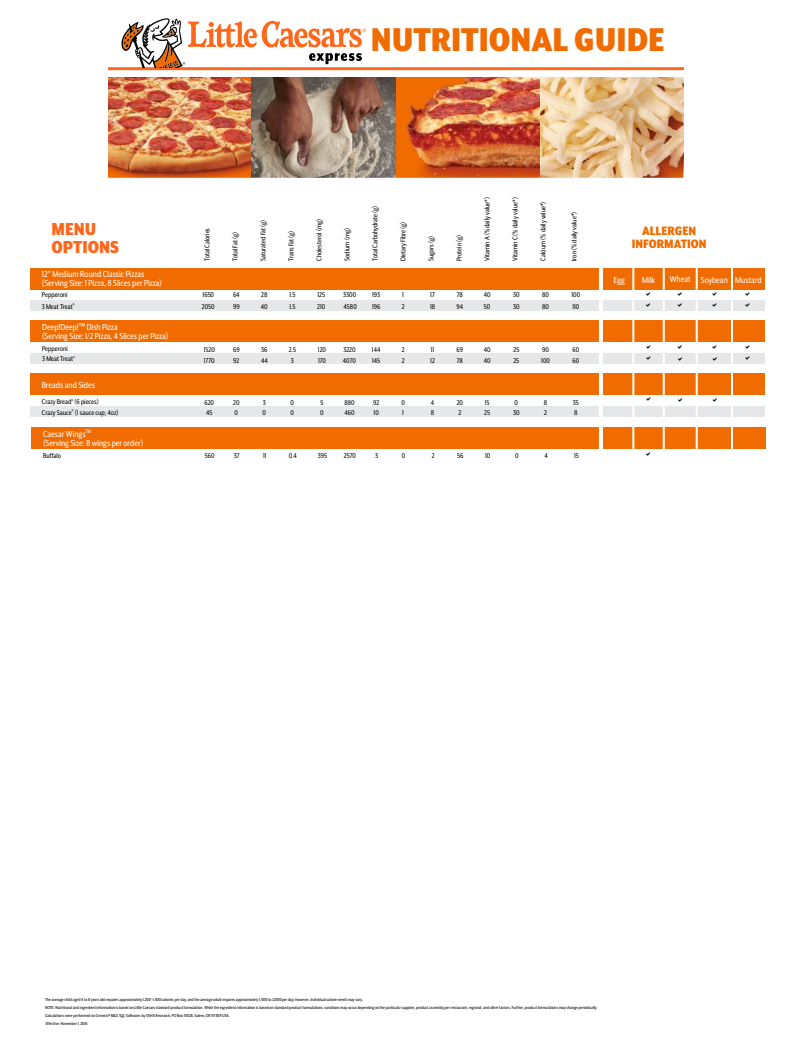
<style>
.page{position:relative;width:792px;height:1044px;background:#fff}
.page>*{position:absolute;margin:0;border:0;box-sizing:border-box;transform-origin:0 0}
.t1{font:900 38px "Mr Eaves XL San Nar OT";color:#f16c00}
.t2{font:900 20px/18px "Mr Eaves XL San Nar OT";color:#ff671d}
.t3{font:900 14px/12.8px "Mr Eaves XL San Nar OT";color:#f16c00;text-align:center}
.t4{font:10px/9px "Mr Eaves XL San Nar OT";color:#fff}
.t5{font:8px/10px "Mr Eaves XL San Nar OT";color:#000}
.t6{font:5px/8px "Mr Eaves XL San Nar OT";color:#000}
</style>
<div class="page">
<img style="left:252px;top:78px;width:431px;height:100px">
<img style="left:108px;top:78px;width:144px;height:100px">
<img style="left:396px;top:78px;width:144px;height:100px">
<div style="left:30px;top:353px;width:735px;height:11px;background:#e6e7e8"></div>
<div style="left:30px;top:406px;width:734px;height:11px;background:#e6e7e8"></div>
<div style="left:30px;top:301px;width:734px;height:10px;background:#e6e7e8"></div>
<div style="left:30px;top:320px;width:735px;height:22px;background:#f16c00"></div>
<div style="left:30px;top:373px;width:735px;height:22px;background:#f16c00"></div>
<div style="left:30px;top:268px;width:735px;height:21px;background:#f16c00"></div>
<hr style="left:108px;top:67px;width:576px;height:3px;background:#ff671d">
<svg style="left:121px;top:18px;width:245px;height:49px"></svg>
<div style="left:31px;top:427px;width:735px;height:22px;background:#f16c00"></div>
<hr style="left:632px;top:264px;width:2px;height:626px;background:#fff">
<hr style="left:663px;top:266px;width:2px;height:627px;background:#fff">
<hr style="left:696px;top:265px;width:2px;height:627px;background:#fff">
<hr style="left:731px;top:265px;width:2px;height:627px;background:#fff">
<hr style="left:599px;top:259px;width:4px;height:576px;background:#fff">
<h1 class="t1" style="left:371px;top:21px;width:295px">NUTRITIONAL GUIDE</h1>
<h2 class="t2" style="left:52px;top:220px;width:69px">MENU<br>OPTIONS</h2>
<h3 class="t4" style="left:42px;top:270px;width:122px">12” Medium Round Classic Pizzas (Serving Size: 1 Pizza, 8 Slices per Pizza)</h3>
<h3 class="t5" style="left:42px;top:290px;width:27px">Pepperoni</h3>
<h3 class="t4" style="left:42px;top:322px;width:128px">Deep!Deep!™ Dish Pizza<br>(Serving Size: 1/2 Pizza, 4 Slices per Pizza)</h3>
<h3 class="t5" style="left:42px;top:343px;width:34px;line-height:10.5px">Pepperoni<br>3 Meat Treat<sup>®</sup></h3>
<h3 class="t4" style="left:42px;top:380px;width:55px">Breads and Sides</h3>
<h3 class="t5" style="left:42px;top:397px;width:78px;line-height:10.5px">Crazy Bread<sup>®</sup> (6 pieces)<br>Crazy Sauce<sup>®</sup> (1 sauce cup; 4oz)</h3>
<h3 class="t5" style="left:42px;top:302px;width:34px">3 Meat Treat<sup>®</sup></h3>
<h3 class="t5" style="left:202px;top:261px;width:34px;rotate:-90deg">Total Calories</h3>
<h3 class="t5" style="left:230px;top:261px;width:30px;rotate:-90deg">Total Fat (g)</h3>
<h3 class="t5" style="left:258px;top:261px;width:43px;rotate:-90deg">Saturated Fat (g)</h3>
<h3 class="t5" style="left:286px;top:261px;width:32px;rotate:-90deg">Trans Fat (g)</h3>
<h3 class="t5" style="left:314px;top:261px;width:43px;rotate:-90deg">Cholesterol (mg)</h3>
<h3 class="t5" style="left:342px;top:261px;width:34px;rotate:-90deg">Sodium (mg)</h3>
<h3 class="t5" style="left:370px;top:261px;width:57px;rotate:-90deg">Total Carbohydrate (g)</h3>
<h3 class="t5" style="left:398px;top:261px;width:41px;rotate:-90deg">Dietary Fibre (g)</h3>
<h3 class="t5" style="left:426px;top:261px;width:26px;rotate:-90deg">Sugars (g)</h3>
<h3 class="t5" style="left:454px;top:261px;width:27px;rotate:-90deg">Protein (g)</h3>
<h3 class="t5" style="left:482px;top:261px;width:65px;rotate:-90deg">Vitamin A (% daily value*)</h3>
<h3 class="t5" style="left:510px;top:261px;width:65px;rotate:-90deg">Vitamin C (% daily value*)</h3>
<h3 class="t5" style="left:538px;top:261px;width:61px;rotate:-90deg">Calcium (% daily value*)</h3>
<h3 class="t5" style="left:569px;top:261px;width:51px;rotate:-90deg">Iron (% daily value*)</h3>
<h3 class="t5" style="left:203px;top:290px;width:13px">1650</h3>
<h3 class="t5" style="left:233px;top:290px;width:8px">64</h3>
<h3 class="t5" style="left:261px;top:290px;width:8px">28</h3>
<h3 class="t5" style="left:289px;top:290px;width:8px">1.5</h3>
<h3 class="t5" style="left:318px;top:290px;width:9px">125</h3>
<h3 class="t5" style="left:343px;top:290px;width:15px">3300</h3>
<h3 class="t5" style="left:372px;top:290px;width:10px">193</h3>
<h3 class="t5" style="left:402px;top:290px;width:3px">1</h3>
<h3 class="t5" style="left:430px;top:290px;width:6px">17</h3>
<h3 class="t5" style="left:457px;top:290px;width:8px">78</h3>
<h3 class="t5" style="left:484px;top:290px;width:8px">40</h3>
<h3 class="t5" style="left:513px;top:290px;width:8px">30</h3>
<h3 class="t5" style="left:542px;top:290px;width:8px">80</h3>
<h3 class="t5" style="left:572px;top:290px;width:10px">100</h3>
<h3 class="t5" style="left:202px;top:302px;width:14px">2050</h3>
<h3 class="t5" style="left:233px;top:302px;width:8px">99</h3>
<h3 class="t5" style="left:261px;top:302px;width:8px">40</h3>
<h3 class="t5" style="left:289px;top:302px;width:8px">1.5</h3>
<h3 class="t5" style="left:317px;top:302px;width:10px">210</h3>
<h3 class="t5" style="left:344px;top:302px;width:15px">4580</h3>
<h3 class="t5" style="left:372px;top:302px;width:10px">196</h3>
<h3 class="t5" style="left:402px;top:302px;width:4px">2</h3>
<h3 class="t5" style="left:430px;top:302px;width:7px">18</h3>
<h3 class="t5" style="left:457px;top:302px;width:8px">94</h3>
<h3 class="t5" style="left:484px;top:302px;width:8px">50</h3>
<h3 class="t5" style="left:513px;top:302px;width:8px">30</h3>
<h3 class="t5" style="left:542px;top:302px;width:8px">80</h3>
<h3 class="t5" style="left:572px;top:302px;width:9px">110</h3>
<h3 class="t5" style="left:204px;top:344px;width:13px">1520</h3>
<h3 class="t5" style="left:233px;top:344px;width:8px">69</h3>
<h3 class="t5" style="left:261px;top:344px;width:8px">36</h3>
<h3 class="t5" style="left:289px;top:344px;width:9px">2.5</h3>
<h3 class="t5" style="left:318px;top:344px;width:10px">120</h3>
<h3 class="t5" style="left:343px;top:344px;width:14px">3220</h3>
<h3 class="t5" style="left:372px;top:344px;width:10px">144</h3>
<h3 class="t5" style="left:402px;top:344px;width:4px">2</h3>
<h3 class="t5" style="left:431px;top:344px;width:5px">11</h3>
<h3 class="t5" style="left:457px;top:344px;width:8px">69</h3>
<h3 class="t5" style="left:484px;top:344px;width:8px">40</h3>
<h3 class="t5" style="left:513px;top:344px;width:7px">25</h3>
<h3 class="t5" style="left:542px;top:344px;width:8px">90</h3>
<h3 class="t5" style="left:573px;top:344px;width:8px">60</h3>
<h3 class="t5" style="left:204px;top:355px;width:12px">1770</h3>
<h3 class="t5" style="left:233px;top:355px;width:8px">92</h3>
<h3 class="t5" style="left:261px;top:355px;width:8px">44</h3>
<h3 class="t5" style="left:291px;top:355px;width:5px">3</h3>
<h3 class="t5" style="left:318px;top:355px;width:9px">170</h3>
<h3 class="t5" style="left:343px;top:355px;width:15px">4070</h3>
<h3 class="t5" style="left:372px;top:355px;width:10px">145</h3>
<h3 class="t5" style="left:402px;top:355px;width:4px">2</h3>
<h3 class="t5" style="left:430px;top:355px;width:6px">12</h3>
<h3 class="t5" style="left:457px;top:355px;width:8px">78</h3>
<h3 class="t5" style="left:484px;top:355px;width:8px">40</h3>
<h3 class="t5" style="left:513px;top:355px;width:7px">25</h3>
<h3 class="t5" style="left:541px;top:355px;width:10px">100</h3>
<h3 class="t5" style="left:573px;top:355px;width:8px">60</h3>
<h3 class="t5" style="left:204px;top:397px;width:11px">620<br>45</h3>
<h3 class="t5" style="left:233px;top:397px;width:8px">20<br>0</h3>
<h3 class="t5" style="left:263px;top:397px;width:5px">3<br>0</h3>
<h3 class="t5" style="left:291px;top:397px;width:5px">0<br>0</h3>
<h3 class="t5" style="left:320px;top:397px;width:5px">5<br>0</h3>
<h3 class="t5" style="left:344px;top:397px;width:12px">880<br>460</h3>
<h3 class="t5" style="left:373px;top:397px;width:8px">92<br>10</h3>
<h3 class="t5" style="left:401px;top:397px;width:5px">0<br>1</h3>
<h3 class="t5" style="left:431px;top:397px;width:5px">4<br>8</h3>
<h3 class="t5" style="left:457px;top:397px;width:8px">20<br>2</h3>
<h3 class="t5" style="left:484px;top:397px;width:7px">15<br>25</h3>
<h3 class="t5" style="left:513px;top:397px;width:8px">0<br>30</h3>
<h3 class="t5" style="left:544px;top:397px;width:5px">8<br>2</h3>
<h3 class="t5" style="left:573px;top:397px;width:8px">35<br>8</h3>
<h3 class="t3" style="left:632px;top:225px;width:76px">ALLERGEN<br>INFORMATION</h3>
<h3 class="t4" style="left:614px;top:275px;width:13px">Egg</h3>
<h3 class="t4" style="left:642px;top:275px;width:15px">Milk</h3>
<h3 class="t4" style="left:670px;top:275px;width:93px">Wheat Soybean Mustard</h3>
<h3 class="t4" style="left:43px;top:429px;width:102px">Caesar Wings<sup>TM<br></sup>(Serving Size: 8 wings per order)</h3>
<h3 class="t5" style="left:43px;top:450px;width:20px">Buffalo</h3>
<h3 class="t5" style="left:205px;top:450px;width:11px">560</h3>
<h3 class="t5" style="left:234px;top:450px;width:7px">37</h3>
<h3 class="t5" style="left:263px;top:450px;width:5px">11</h3>
<h3 class="t5" style="left:289px;top:450px;width:10px">0.4</h3>
<h3 class="t5" style="left:318px;top:450px;width:11px">395</h3>
<h3 class="t5" style="left:344px;top:450px;width:14px">2570</h3>
<h3 class="t5" style="left:375px;top:450px;width:5px">3</h3>
<h3 class="t5" style="left:402px;top:450px;width:5px">0</h3>
<h3 class="t5" style="left:432px;top:450px;width:4px">2</h3>
<h3 class="t5" style="left:457px;top:450px;width:8px">56</h3>
<h3 class="t5" style="left:485px;top:450px;width:7px">10</h3>
<h3 class="t5" style="left:515px;top:450px;width:5px">0</h3>
<h3 class="t5" style="left:545px;top:450px;width:5px">4</h3>
<h3 class="t5" style="left:574px;top:450px;width:6px">15</h3>
<p class="t6" style="left:45px;top:996px;width:554px">The average child aged 4 to 8 years old requires approximately 1,200 -1,400 calories per day, and the average adult requires approximately 1,400 to 2,000 per day; however, individual calorie needs may vary.<br>NOTE: Nutritional and ingredient information is based on Little Caesars standard product formulation. While the ingredient information is based on standard product formulations, variations may occur depending on the particular supplier, product assembly per restaurant, regional, and other factors. Further, product formulations may change periodically.<br>Calculations were performed on Genesis® R&amp;D SQL Software, by ESHA Research, PO Box 13028, Salem, OR 97309 USA.<br>Effective: November 1, 2016</p>
</div>
